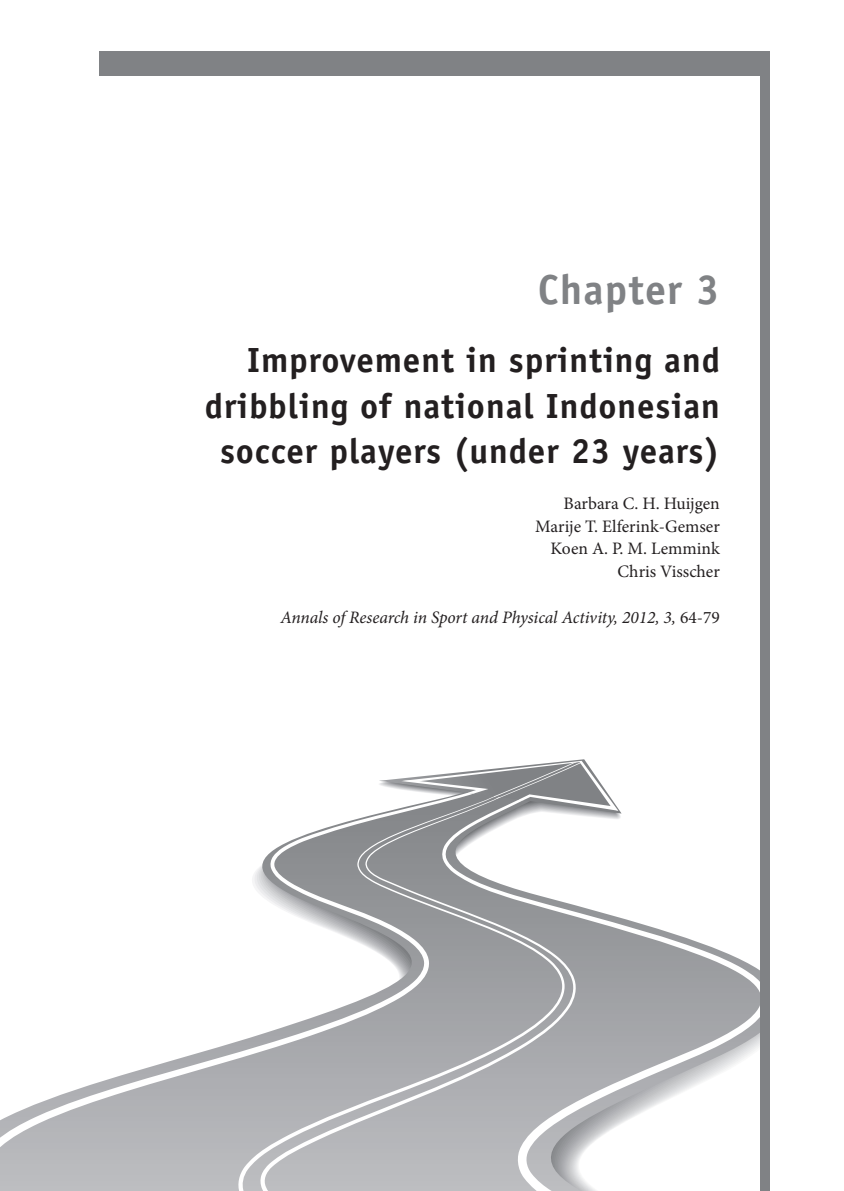
<style>
.page{position:relative;width:844px;height:1191px;background:#fff}
.page>*{position:absolute;margin:0;border:0;box-sizing:border-box;transform-origin:0 0}
.t1{font:700 42px "Officina Sans Std";letter-spacing:.025em;color:#808285}
.t2{font:700 35px/45.5px "Officina Sans Std";letter-spacing:.025em;color:#231f20;text-align:right}
.t3{font:17.5px/22.8px "Minion Pro";color:#231f20;text-align:right}
.t4{font:italic 17.5px "Minion Pro";letter-spacing:-.01em;color:#231f20}
.s1{font-style:normal}
</style>
<div class="page">
<svg style="left:0;top:1041px;width:237px;height:150px;fill:#b9babd"></svg>
<svg style="left:577px;top:919px;width:182px;height:272px"></svg>
<svg style="left:237px;top:867px;width:23px;height:324px"></svg>
<svg style="left:260px;top:814px;width:317px;height:377px"></svg>
<svg style="left:375px;top:759px;width:250px;height:179px"></svg>
<div style="left:99px;top:51px;width:663px;height:25px;background:#808285"></div>
<div style="left:759px;top:51px;width:10px;height:1140px;background:#808285"></div>
<p class="t1" style="left:537px;top:263px;width:183px">Chapter 3</p>
<p class="t2" style="left:205px;top:337px;width:516px">Improvement in sprinting and dribbling of national Indonesian soccer players (under 23 years)</p>
<p class="t3" style="left:535px;top:492px;width:186px">Barbara C. H. Huijgen<br>Marije T. Elferink-Gemser<br>Koen A. P. M. Lemmink<br>Chris Visscher</p>
<p class="t4" style="left:280px;top:605px;width:441px">Annals of Research in Sport and Physical Activity, 2012, 3, <span class="s1">64-79</span></p>
</div>
